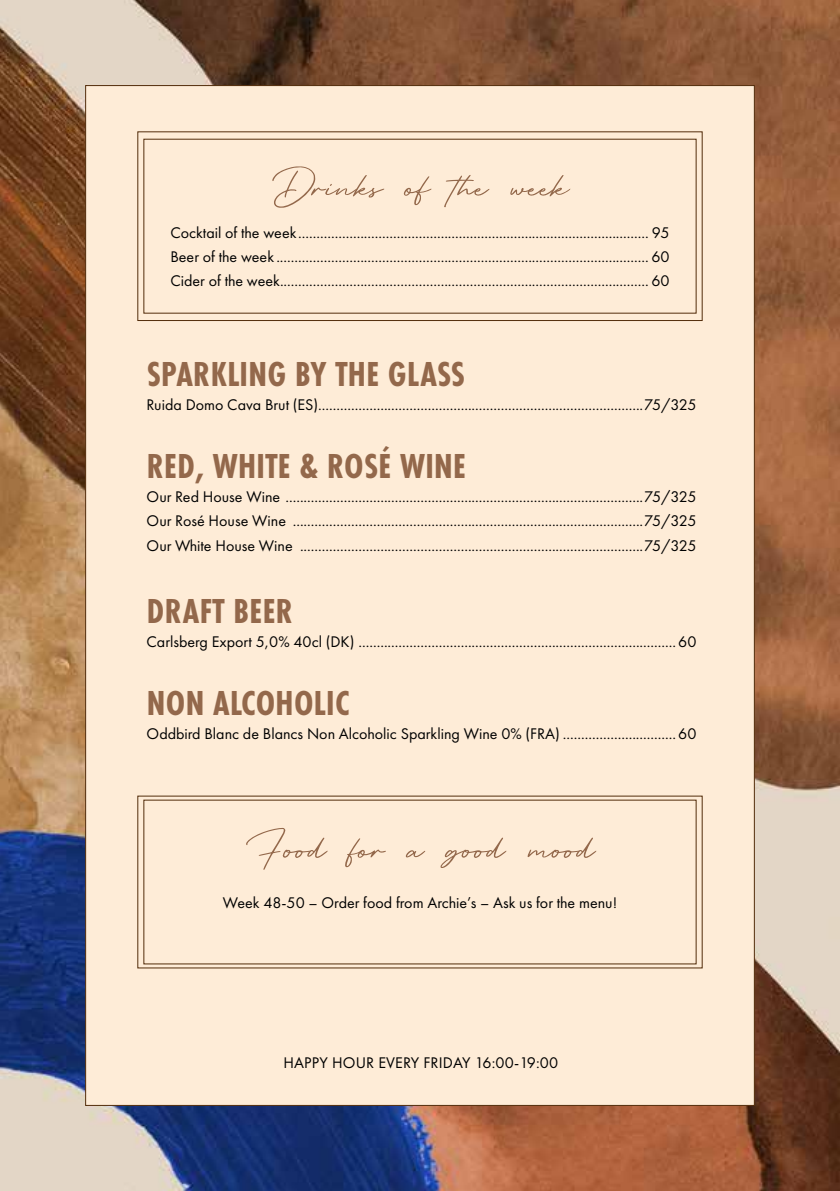
<style>
.page{position:relative;width:840px;height:1191px;background:#fff}
.page>*{position:absolute;margin:0;border:0;box-sizing:border-box;transform-origin:0 0}
.t1{font:60px "Retro Signature";color:#93684b}
.t2{font:700 36px "Futura PT Cond";letter-spacing:.01em;color:#93684b}
.t3{font:16px/24px "Futura PT";color:#000;text-align:justify}
</style>
<div class="page">
<img style="left:0;top:0;width:839px;height:1191px">
<div style="left:85px;top:85px;width:669px;height:1021px;background:#feecd7;border:1px solid #532d0b"></div>
<div style="left:137px;top:132px;width:565px;height:189px;border:1px solid #532d0b"></div>
<h1 class="t1" style="left:271px;top:152px;width:299px">Drinks of the week</h1>
<p class="t3" style="left:170px;top:221px;width:127px">Cocktail of the week</p>
<p class="t3" style="left:170px;top:221px;width:500px;text-indent:481px">95<br>Beer of the week ...................................................................................................... 60<br>Cider of the week..................................................................................................... 60</p>
<h2 class="t2" style="left:147px;top:354px;width:319px">SPARKLING BY THE GLASS</h2>
<p class="t3" style="left:146px;top:393px;width:551px">Ruida Domo Cava Brut (ES).........................................................................................75/325</p>
<h2 class="t2" style="left:147px;top:446px;width:320px">RED, WHITE &amp; ROSÉ WINE</h2>
<p class="t3" style="left:146px;top:485px;width:551px">Our Red House Wine ..................................................................................................75/325<br>Our Rosé House Wine ................................................................................................75/325<br>Our White House Wine ..............................................................................................75/325</p>
<h2 class="t2" style="left:147px;top:590px;width:148px">DRAFT BEER</h2>
<p class="t3" style="left:146px;top:629px;width:551px">Carlsberg Export 5,0% 40cl (DK) .......................................................................................60</p>
<h2 class="t2" style="left:147px;top:682px;width:204px">NON ALCOHOLIC</h2>
<p class="t3" style="left:146px;top:721px;width:551px">Oddbird Blanc de Blancs Non Alcoholic Sparkling Wine 0% (FRA) ...............................60</p>
<h1 class="t1" style="left:245px;top:814px;width:352px">Food for a good mood</h1>
<p class="t3" style="left:223px;top:890px;width:396px">Week 48-50 – Order food from Archie’s – Ask us for the menu!</p>
<p class="t3" style="left:283px;top:1050px;width:276px">HAPPY HOUR EVERY FRIDAY 16:00-19:00</p>
</div>
